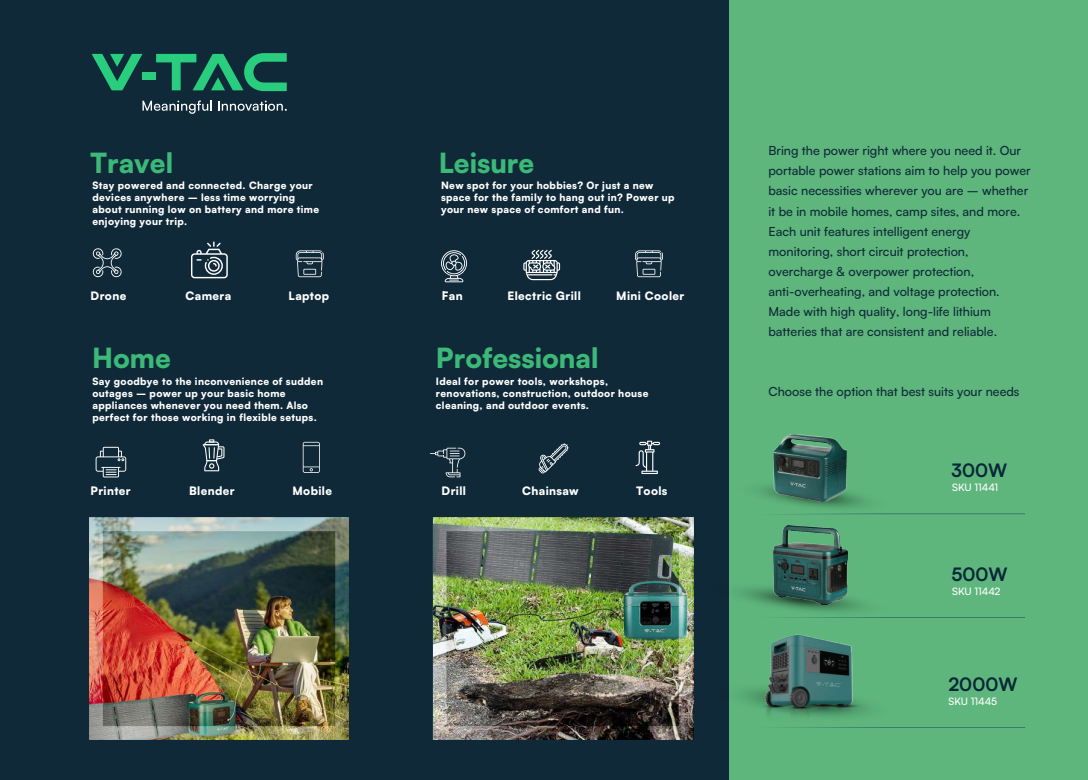
<style>
.page{position:relative;width:1088px;height:780px;background:#fff}
.page>*{position:absolute;margin:0;border:0;box-sizing:border-box;transform-origin:0 0}
.t1{font:900 27.5px "Satoshi";color:#3cb877}
.t2{font:700 18.5px "Satoshi";color:#082738}
.t3{font:500 12.5px/20px "Satoshi";color:#0f2939}
.t4{font:700 11.5px "Satoshi Variable";letter-spacing:.035em;color:#fff}
.t5{font:500 10.25px "Satoshi";color:#fff}
.t6{font:700 10px/12px "Satoshi Variable";letter-spacing:.035em;color:#fff}
</style>
<div class="page">
<div style="left:726px;top:0;width:362px;height:780px;background:#5eb67c"></div>
<div style="left:0;top:0;width:728px;height:780px;background:#0f2939"></div>
<svg style="left:92px;top:248px;width:30px;height:30px"></svg>
<svg style="left:296px;top:250px;width:28px;height:27px"></svg>
<svg style="left:191px;top:241px;width:37px;height:37px"></svg>
<svg style="left:203px;top:439px;width:21px;height:32px"></svg>
<svg style="left:303px;top:442px;width:17px;height:31px"></svg>
<svg style="left:96px;top:447px;width:30px;height:30px"></svg>
<svg style="left:430px;top:447px;width:35px;height:30px"></svg>
<svg style="left:538px;top:443px;width:31px;height:30px"></svg>
<svg style="left:635px;top:440px;width:25px;height:34px"></svg>
<svg style="left:635px;top:250px;width:28px;height:27px"></svg>
<svg style="left:441px;top:250px;width:26px;height:32px"></svg>
<svg style="left:523px;top:250px;width:37px;height:30px"></svg>
<img style="left:89px;top:517px;width:260px;height:222px">
<img style="left:433px;top:517px;width:259px;height:222px">
<svg style="left:782px;top:727px;width:243px;height:1px"></svg>
<svg style="left:728px;top:581px;width:297px;height:37px"></svg>
<svg style="left:759px;top:485px;width:266px;height:29px"></svg>
<img style="left:773px;top:435px;width:74px;height:67px">
<img style="left:774px;top:525px;width:73px;height:79px">
<svg style="left:142px;top:100px;width:70px;height:14px"></svg>
<svg style="left:218px;top:101px;width:69px;height:10px"></svg>
<div style="left:142px;top:72px;width:14px;height:8px;background:#28cd7e"></div>
<svg style="left:92px;top:54px;width:50px;height:36px"></svg>
<svg style="left:156px;top:53px;width:131px;height:38px"></svg>
<svg style="left:728px;top:681px;width:25px;height:40px"></svg>
<img style="left:753px;top:634px;width:117px;height:84px">
<h1 class="t1" style="left:90px;top:142px;width:85px">Travel</h1>
<h1 class="t1" style="left:439px;top:142px;width:97px">Leisure</h1>
<p class="t6" style="left:92px;top:179px;width:228px">Stay powered and connected. Charge your devices anywhere – less time worrying about running low on battery and more time enjoying your trip.</p>
<p class="t6" style="left:441px;top:179px;width:235px">New spot for your hobbies? Or just a new space for the family to hang out in? Power up your new space of comfort and fun.</p>
<p class="t4" style="left:91px;top:287px;width:37px">Drone</p>
<p class="t4" style="left:185px;top:287px;width:47px">Camera</p>
<p class="t4" style="left:289px;top:287px;width:42px">Laptop</p>
<p class="t4" style="left:442px;top:287px;width:22px">Fan</p>
<p class="t4" style="left:507px;top:287px;width:75px">Electric Grill</p>
<p class="t4" style="left:616px;top:287px;width:70px">Mini Cooler</p>
<h1 class="t1" style="left:92px;top:336px;width:80px">Home</h1>
<h1 class="t1" style="left:436px;top:336px;width:164px">Professional</h1>
<p class="t6" style="left:92px;top:374px;width:232px">Say goodbye to the inconvenience of sudden outages – power up your basic home appliances whenever you need them. Also perfect for those working in flexible setups.</p>
<p class="t6" style="left:436px;top:374px;width:214px">Ideal for power tools, workshops, renovations, construction, outdoor house cleaning, and outdoor events.</p>
<p class="t4" style="left:90px;top:481px;width:42px">Printer</p>
<p class="t4" style="left:189px;top:481px;width:47px">Blender</p>
<p class="t4" style="left:292px;top:481px;width:41px">Mobile</p>
<p class="t4" style="left:442px;top:481px;width:26px">Drill</p>
<p class="t4" style="left:522px;top:481px;width:58px">Chainsaw</p>
<p class="t4" style="left:636px;top:481px;width:33px">Tools</p>
<p class="t3" style="left:768px;top:140px;width:264px">Bring the power right where you need it. Our portable power stations aim to help you power basic necessities wherever you are – whether it be in mobile homes, camp sites, and more.<br>Each unit features intelligent energy monitoring, short circuit protection, overcharge &amp; overpower protection, anti-overheating, and voltage protection.<br>Made with high quality, long-life lithium batteries that are consistent and reliable.</p>
<p class="t3" style="left:768px;top:380px;width:253px">Choose the option that best suits your needs</p>
<h2 class="t2" style="left:951px;top:456px;width:57px">300W</h2>
<p class="t5" style="left:952px;top:480px;width:48px">SKU 11441</p>
<h2 class="t2" style="left:951px;top:560px;width:58px">500W</h2>
<p class="t5" style="left:952px;top:584px;width:50px">SKU 11442</p>
<h2 class="t2" style="left:948px;top:670px;width:70px">2000W</h2>
<p class="t5" style="left:948px;top:694px;width:50px">SKU 11445</p>
</div>
